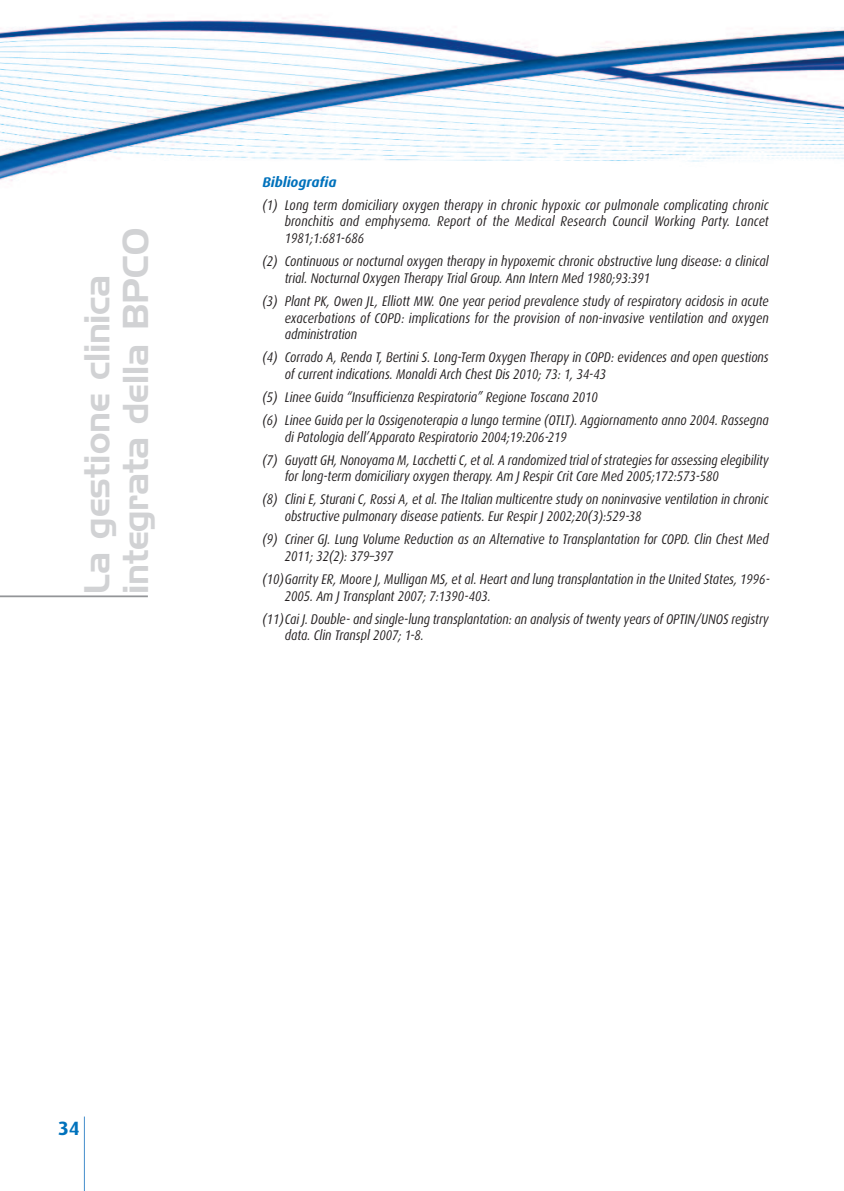
<style>
.page{position:relative;width:844px;height:1191px;background:#fff}
.page>*{position:absolute;margin:0;border:0;box-sizing:border-box;transform-origin:0 0}
.t1{font:35px/38.5px "Handel Gothic BT";color:#d1d2d4}
.t2{font:700 19.25px "Dax";color:#0072bc}
.t3{font:italic 14px/16.6px "Dax";color:#231f20;scale:.85 1}
.t4{font:italic 700 14px "Dax";color:#0072bc}
</style>
<div class="page">
<img style="left:0;top:16px;width:843px;height:165px">
<hr style="left:0;top:595px;width:148px;height:2px;background:#939598">
<hr style="left:84px;top:1116px;width:1px;height:75px;background:#448dcb">
<h1 class="t1" style="left:81px;top:594px;width:367px;rotate:-90deg">La gestione clinica integrata della BPCO</h1>
<p class="t4" style="left:262px;top:177px;width:76px">Bibliografia</p>
<p class="t3" style="left:284px;top:198px;width:571px;text-align:justify;text-indent:-22px">(1) Long term domiciliary oxygen therapy in chronic hypoxic cor pulmonale complicating chronic bronchitis and emphysema. Report of the Medical Research Council Working Party. Lancet 1981;1:681-686</p>
<p class="t3" style="left:284px;top:254px;width:571px;text-indent:-22px">(2) Continuous or nocturnal oxygen therapy in hypoxemic chronic obstructive lung disease: a clinical trial. Nocturnal Oxygen Therapy Trial Group. Ann Intern Med 1980;93:391</p>
<p class="t3" style="left:284px;top:294px;width:571px;text-align:justify;text-indent:-22px">(3) Plant PK, Owen JL, Elliott MW. One year period prevalence study of respiratory acidosis in acute exacerbations of COPD: implications for the provision of non-invasive ventilation and oxygen administration</p>
<p class="t3" style="left:284px;top:350px;width:571px;text-indent:-22px">(4) Corrado A, Renda T, Bertini S. Long-Term Oxygen Therapy in COPD: evidences and open questions of current indications. Monaldi Arch Chest Dis 2010; 73: 1, 34-43</p>
<p class="t3" style="left:262px;top:387px;width:597px;line-height:23.1px">(5) Linee Guida “Insufficienza Respiratoria” Regione Toscana 2010<br>(6) Linee Guida per la Ossigenoterapia a lungo termine (OTLT). Aggiornamento anno 2004. Rassegna</p>
<p class="t3" style="left:262px;top:427px;width:597px;line-height:23.1px;text-indent:22px">di Patologia dell’Apparato Respiratorio 2004;19:206-219<br>(7) Guyatt GH, Nonoyama M, Lacchetti C, et al. A randomized trial of strategies for assessing elegibility</p>
<p class="t3" style="left:262px;top:466px;width:597px;line-height:23.1px;text-indent:22px">for long-term domiciliary oxygen therapy. Am J Respir Crit Care Med 2005;172:573-580<br>(8) Clini E, Sturani C, Rossi A, et al. The Italian multicentre study on noninvasive ventilation in chronic</p>
<p class="t3" style="left:262px;top:506px;width:597px;line-height:23.1px;text-indent:22px">obstructive pulmonary disease patients. Eur Respir J 2002;20(3):529-38<br>(9) Criner GJ. Lung Volume Reduction as an Alternative to Transplantation for COPD. Clin Chest Med</p>
<p class="t3" style="left:262px;top:546px;width:598px;line-height:23.1px;text-indent:22px">2011; 32(2): 379–397<br>(10)Garrity ER, Moore J, Mulligan MS, et al. Heart and lung transplantation in the United States, 1996-</p>
<p class="t3" style="left:262px;top:585px;width:597px;line-height:23.1px;text-indent:22px">2005. Am J Transplant 2007; 7:1390-403.<br>(11)Cai J. Double- and single-lung transplantation: an analysis of twenty years of OPTIN/UNOS registry</p>
<p class="t3" style="left:284px;top:628px;width:165px">data. Clin Transpl 2007; 1-8.</p>
<h2 class="t2" style="left:58px;top:1121px;width:23px">34</h2>
</div>
